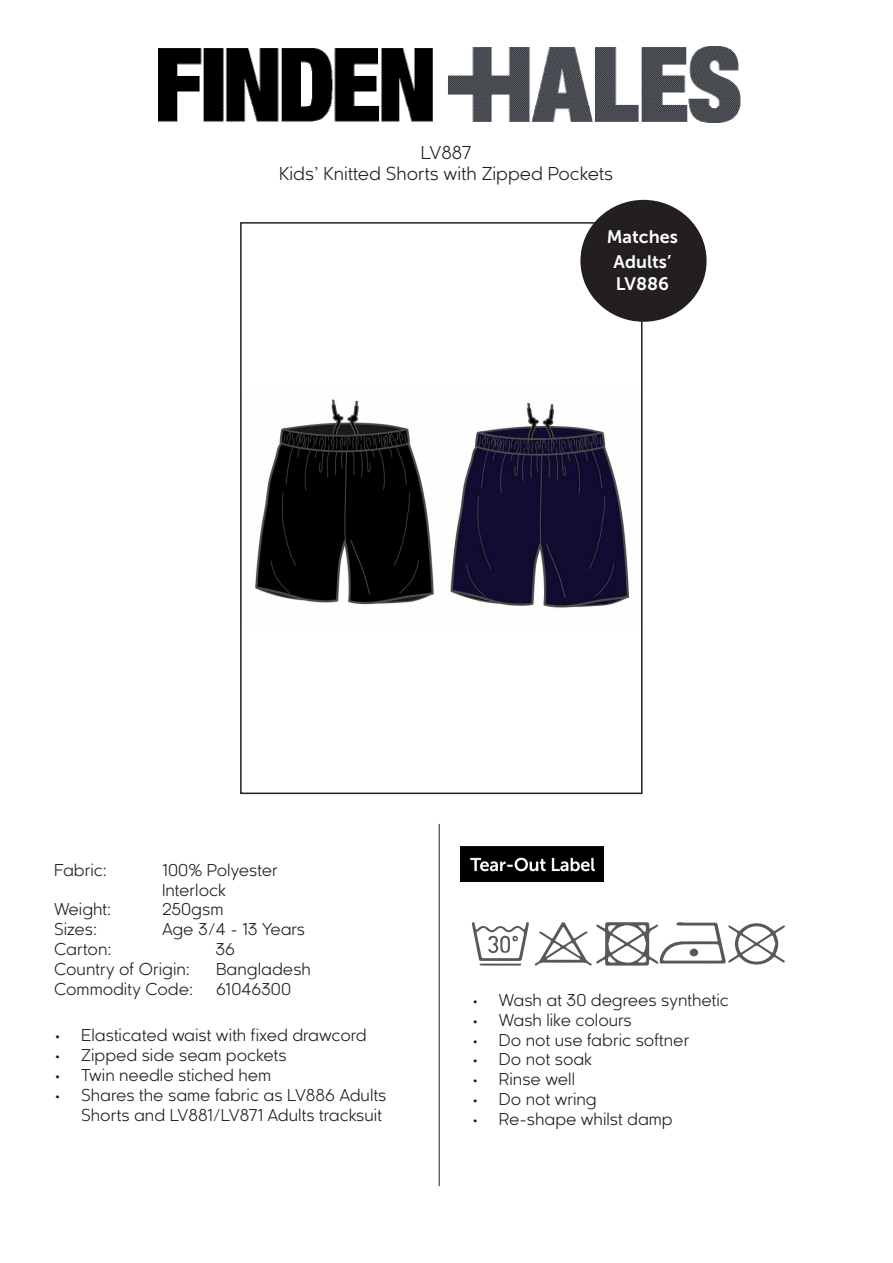
<style>
.page{position:relative;width:893px;height:1263px;background:#fff}
.page>*{position:absolute;margin:0;border:0;box-sizing:border-box;transform-origin:0 0}
.t1{font:18px "Kaleko 105 Text";color:#231f20}
.t2{font:18px/25.2px "Museo Sans 700";color:#fff;text-align:center}
.t3{font:16.5px/19.8px "Kaleko 105 Text";color:#231f20;text-align:right}
</style>
<div class="page">
<img style="left:158px;top:46px;width:582px;height:76px">
<hr style="left:439px;top:824px;width:1px;height:362px;background:#231f20">
<img style="left:461px;top:846px;width:143px;height:35px">
<svg style="left:472px;top:922px;width:313px;height:44px"></svg>
<div style="left:690px;top:948px;width:8px;height:8px;background:#57585a;border-radius:50%"></div>
<img style="left:255px;top:399px;width:375px;height:209px">
<div style="left:240px;top:222px;width:402px;height:572px;border:2px solid #231f20"></div>
<div style="left:580px;top:200px;width:127px;height:122px;background:#231f20;border-radius:50%"></div>
<p class="t1" style="left:421px;top:143px;width:52px">LV887</p>
<p class="t1" style="left:279px;top:164px;width:336px">Kids’ Knitted Shorts with Zipped Pockets</p>
<p class="t2" style="left:607px;top:224px;width:73px">Matches<br>Adults’</p>
<p class="t2" style="left:616px;top:271px;width:55px">LV886</p>
<p class="t3" style="left:54px;top:861px;width:54px">Fabric:</p>
<p class="t3" style="left:162px;top:861px;width:117px">100% Polyester</p>
<p class="t3" style="left:162px;top:880px;width:65px">Interlock</p>
<p class="t3" style="left:54px;top:900px;width:59px">Weight:</p>
<p class="t3" style="left:162px;top:900px;width:63px">250gsm</p>
<p class="t3" style="left:54px;top:920px;width:45px">Sizes:</p>
<p class="t3" style="left:162px;top:920px;width:145px">Age 3/4 - 13 Years</p>
<p class="t3" style="left:54px;top:940px;width:59px">Carton:</p>
<p class="t3" style="left:215px;top:940px;width:21px">36</p>
<p class="t3" style="left:54px;top:960px;width:137px">Country of Origin:</p>
<p class="t3" style="left:216px;top:960px;width:96px">Bangladesh</p>
<p class="t3" style="left:54px;top:979px;width:141px">Commodity Code:</p>
<p class="t3" style="left:216px;top:979px;width:77px">61046300</p>
<p class="t3" style="left:54px;top:1026px;width:314px">• Elasticated waist with fixed drawcord</p>
<p class="t3" style="left:54px;top:1046px;width:234px">• Zipped side seam pockets</p>
<p class="t3" style="left:54px;top:1066px;width:219px">• Twin needle stiched hem</p>
<p class="t3" style="left:54px;top:1086px;width:334px">• Shares the same fabric as LV886 Adults<br>Shorts and LV881/LV871 Adults tracksuit</p>
<p class="t3" style="left:472px;top:991px;width:258px">• Wash at 30 degrees synthetic</p>
<p class="t3" style="left:472px;top:1011px;width:161px">• Wash like colours</p>
<p class="t3" style="left:472px;top:1030px;width:219px">• Do not use fabric softner</p>
<p class="t3" style="left:472px;top:1050px;width:122px">• Do not soak</p>
<p class="t3" style="left:472px;top:1070px;width:105px">• Rinse well</p>
<p class="t3" style="left:472px;top:1090px;width:126px">• Do not wring</p>
<p class="t3" style="left:472px;top:1110px;width:202px">• Re-shape whilst damp</p>
</div>
